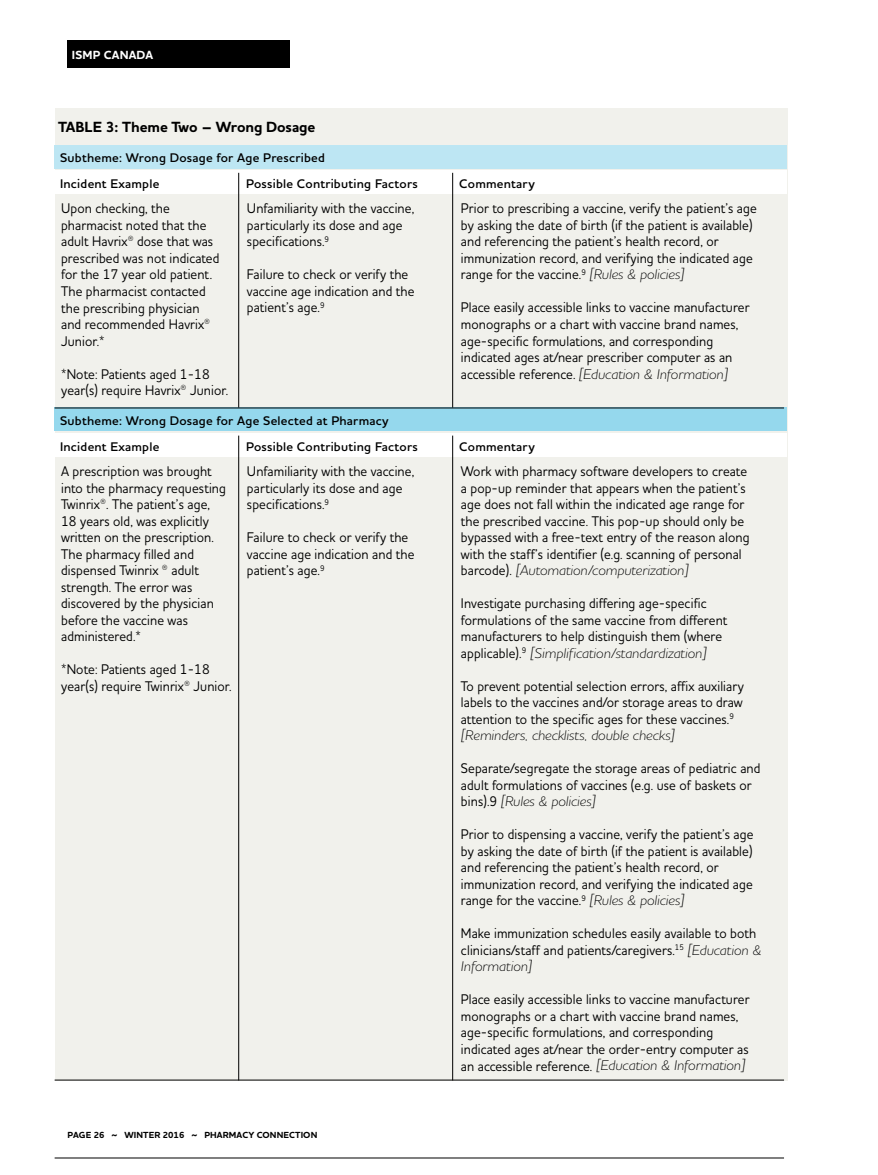
<style>
.page{position:relative;width:878px;height:1175px;background:#fff}
.page>*{position:absolute;margin:0;border:0;box-sizing:border-box;transform-origin:0 0}
.t1{font:700 15px "Houschka Pro";letter-spacing:-.005em;color:#000}
.t2{font:500 14.25px/16.5px "Houschka Pro";letter-spacing:.01em;color:#000;scale:.9 1}
.t3{font:600 12.75px "Houschka Pro";letter-spacing:.02em;color:#000}
.t4{font:700 12px "Houschka Pro";letter-spacing:.01em;color:#fff}
.t5{font:700 9px "Houschka Pro";letter-spacing:.015em;color:#000}
.s1{font-weight:300;font-style:italic}
</style>
<div class="page">
<div style="left:68px;top:40px;width:222px;height:28px;background:#000"></div>
<div style="left:55px;top:108px;width:732px;height:972px;background:#f1f1ec"></div>
<div style="left:55px;top:145px;width:732px;height:24px;background:#bde6f3"></div>
<div style="left:55px;top:407px;width:732px;height:24px;background:#95d8ed"></div>
<div style="left:55px;top:170px;width:732px;height:24px;background:#fff"></div>
<div style="left:55px;top:433px;width:732px;height:24px;background:#fff"></div>
<hr style="left:238px;top:173px;width:1px;height:234px;background:#000">
<hr style="left:238px;top:435px;width:1px;height:645px;background:#000">
<hr style="left:452px;top:173px;width:1px;height:234px;background:#000">
<hr style="left:452px;top:435px;width:1px;height:645px;background:#000">
<hr style="left:55px;top:407px;width:729px;height:1px;background:#000">
<hr style="left:55px;top:1079px;width:729px;height:1px;background:#000">
<hr style="left:55px;top:1157px;width:729px;height:1px;background:#000">
<p class="t4" style="left:72px;top:47px;width:83px">ISMP CANADA</p>
<p class="t1" style="left:58px;top:117px;width:259px">TABLE 3: Theme Two – Wrong Dosage</p>
<p class="t3" style="left:60px;top:150px;width:266px">Subtheme: Wrong Dosage for Age Prescribed</p>
<p class="t3" style="left:60px;top:175px;width:101px">Incident Example</p>
<p class="t3" style="left:246px;top:175px;width:173px">Possible Contributing Factors</p>
<p class="t3" style="left:459px;top:175px;width:77px">Commentary</p>
<p class="t2" style="left:61px;top:200px;width:177px">Upon checking, the pharmacist noted that the adult Havrix® dose that was prescribed was not indicated for the 17 year old patient.<br>The pharmacist contacted the prescribing physician and recommended Havrix®<br>Junior.*</p>
<p class="t2" style="left:61px;top:365px;width:187px">*Note: Patients aged 1-18 year(s) require Havrix® Junior.</p>
<p class="t2" style="left:247px;top:200px;width:187px">Unfamiliarity with the vaccine, particularly its dose and age specifications.<sup>9</sup></p>
<p class="t2" style="left:247px;top:266px;width:188px">Failure to check or verify the vaccine age indication and the patient’s age.<sup>9</sup></p>
<p class="t3" style="left:60px;top:412px;width:330px">Subtheme: Wrong Dosage for Age Selected at Pharmacy</p>
<p class="t2" style="left:461px;top:200px;width:330px">Prior to prescribing a vaccine, verify the patient’s age by asking the date of birth (if the patient is available) and referencing the patient’s health record, or immunization record, and verifying the indicated age range for the vaccine.<sup>9</sup> <span class="s1">[Rules &amp; policies]</span></p>
<p class="t2" style="left:461px;top:299px;width:322px">Place easily accessible links to vaccine manufacturer monographs or a chart with vaccine brand names, age-specific formulations, and corresponding indicated ages at/near prescriber computer as an accessible reference. <span class="s1">[Education &amp; Information]</span></p>
<p class="t3" style="left:60px;top:438px;width:101px">Incident Example</p>
<p class="t3" style="left:246px;top:438px;width:173px">Possible Contributing Factors</p>
<p class="t3" style="left:459px;top:438px;width:77px">Commentary</p>
<p class="t2" style="left:61px;top:463px;width:185px">A prescription was brought into the pharmacy requesting<br>Twinrix®. The patient’s age,<br>18 years old, was explicitly written on the prescription.<br>The pharmacy filled and dispensed Twinrix ® adult strength. The error was discovered by the physician before the vaccine was administered.*</p>
<p class="t2" style="left:61px;top:661px;width:191px">*Note: Patients aged 1-18 year(s) require Twinrix® Junior.</p>
<p class="t2" style="left:247px;top:463px;width:187px">Unfamiliarity with the vaccine, particularly its dose and age specifications.<sup>9</sup></p>
<p class="t2" style="left:247px;top:529px;width:188px">Failure to check or verify the vaccine age indication and the patient’s age.<sup>9</sup></p>
<p class="t5" style="left:68px;top:1129px;width:251px">PAGE 26 ~ WINTER 2016 ~ PHARMACY CONNECTION</p>
<p class="t2" style="left:461px;top:463px;width:322px">Work with pharmacy software developers to create a pop-up reminder that appears when the patient’s age does not fall within the indicated age range for the prescribed vaccine. This pop-up should only be bypassed with a free-text entry of the reason along with the staff’s identifier (e.g. scanning of personal barcode). <span class="s1">[Automation/computerization]</span></p>
<p class="t2" style="left:461px;top:595px;width:297px">Investigate purchasing differing age-specific formulations of the same vaccine from different manufacturers to help distinguish them (where applicable).<sup>9</sup> <span class="s1">[Simplification/standardization]</span></p>
<p class="t2" style="left:461px;top:677px;width:316px">To prevent potential selection errors, affix auxiliary labels to the vaccines and/or storage areas to draw attention to the specific ages for these vaccines.<sup>9 </sup><span class="s1">[Reminders, checklists, double checks]</span></p>
<p class="t2" style="left:461px;top:760px;width:334px">Separate/segregate the storage areas of pediatric and adult formulations of vaccines (e.g. use of baskets or bins).9 <span class="s1">[Rules &amp; policies]</span></p>
<p class="t2" style="left:461px;top:826px;width:326px">Prior to dispensing a vaccine, verify the patient’s age by asking the date of birth (if the patient is available) and referencing the patient’s health record, or immunization record, and verifying the indicated age range for the vaccine.<sup>9</sup> <span class="s1">[Rules &amp; policies]</span></p>
<p class="t2" style="left:461px;top:925px;width:335px">Make immunization schedules easily available to both clinicians/staff and patients/caregivers.<sup>15</sup> <span class="s1">[Education &amp;<br>Information]</span></p>
<p class="t2" style="left:461px;top:991px;width:322px">Place easily accessible links to vaccine manufacturer monographs or a chart with vaccine brand names, age-specific formulations, and corresponding indicated ages at/near the order-entry computer as an accessible reference. <span class="s1">[Education &amp; Information]</span></p>
</div>
